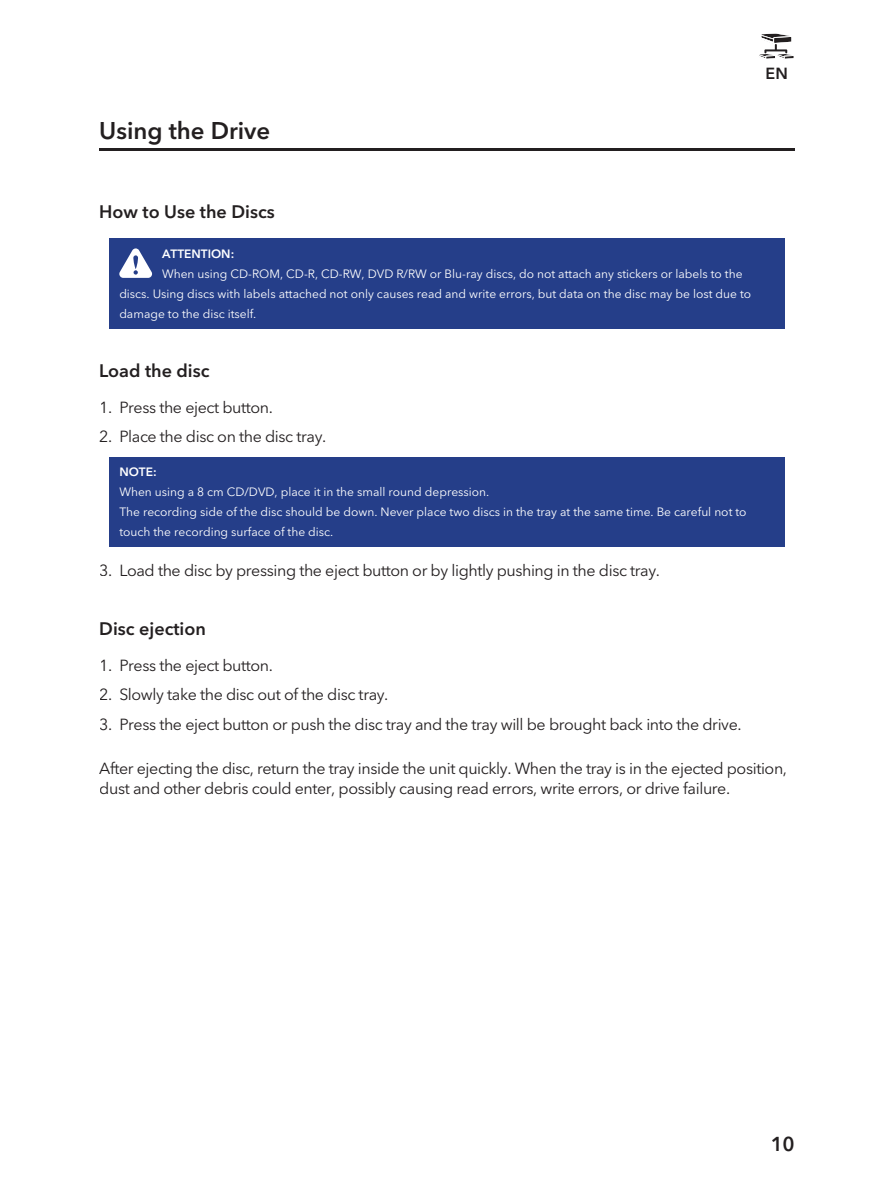
<style>
.page{position:relative;width:874px;height:1191px;background:#fff}
.page>*{position:absolute;margin:0;border:0;box-sizing:border-box;transform-origin:0 0}
.t1{font:600 24px "Avenir Next LT Pro";color:#231f20}
.t2{font:600 20px "Avenir Next LT Pro";color:#231f20}
.t3{font:600 18px "Avenir Next LT Pro";color:#231f20}
.t4{font:16px/19.8px "Avenir Next LT Pro";letter-spacing:-.025em;color:#231f20}
.t5{font:600 16px "Avenir Next LT Pro";color:#231f20}
.t6{font:12px/19.8px "Avenir Next LT Pro";color:#fff}
.t7{font:600 12px "Avenir Next LT Pro";color:#fff}
</style>
<div class="page">
<hr style="left:99px;top:149px;width:695px;height:2px;background:#231f20">
<div style="left:109px;top:238px;width:675px;height:90px;background:#253e89"></div>
<div style="left:109px;top:457px;width:675px;height:90px;background:#253e89"></div>
<svg style="left:119px;top:248px;width:33px;height:30px"></svg>
<svg style="left:759px;top:33px;width:35px;height:26px"></svg>
<h1 class="t1" style="left:99px;top:121px;width:172px">Using the Drive</h1>
<p class="t5" style="left:765px;top:67px;width:24px">EN</p>
<p class="t3" style="left:99px;top:205px;width:177px">How to Use the Discs</p>
<p class="t7" style="left:162px;top:249px;width:74px">ATTENTION:</p>
<p class="t6" style="left:119px;top:265px;width:633px;text-indent:43px">When using CD-ROM, CD-R, CD-RW, DVD R/RW or Blu-ray discs, do not attach any stickers or labels to the discs. Using discs with labels attached not only causes read and write errors, but data on the disc may be lost due to damage to the disc itself.</p>
<p class="t3" style="left:99px;top:364px;width:112px">Load the disc</p>
<p class="t4" style="left:99px;top:398px;width:175px">1. Press the eject button.</p>
<p class="t4" style="left:99px;top:428px;width:228px">2. Place the disc on the disc tray.</p>
<p class="t7" style="left:119px;top:467px;width:39px">NOTE:</p>
<p class="t6" style="left:119px;top:483px;width:628px">When using a 8 cm CD/DVD, place it in the small round depression.<br>The recording side of the disc should be down. Never place two discs in the tray at the same time. Be careful not to touch the recording surface of the disc.</p>
<p class="t4" style="left:99px;top:561px;width:562px">3. Load the disc by pressing the eject button or by lightly pushing in the disc tray.</p>
<p class="t3" style="left:99px;top:621px;width:108px">Disc ejection</p>
<p class="t4" style="left:99px;top:656px;width:175px">1. Press the eject button.</p>
<p class="t4" style="left:99px;top:686px;width:290px">2. Slowly take the disc out of the disc tray.</p>
<p class="t4" style="left:99px;top:716px;width:643px">3. Press the eject button or push the disc tray and the tray will be brought back into the drive.</p>
<p class="t4" style="left:99px;top:760px;width:689px">After ejecting the disc, return the tray inside the unit quickly. When the tray is in the ejected position, dust and other debris could enter, possibly causing read errors, write errors, or drive failure.</p>
<p class="t2" style="left:770px;top:1136px;width:25px">10</p>
</div>
